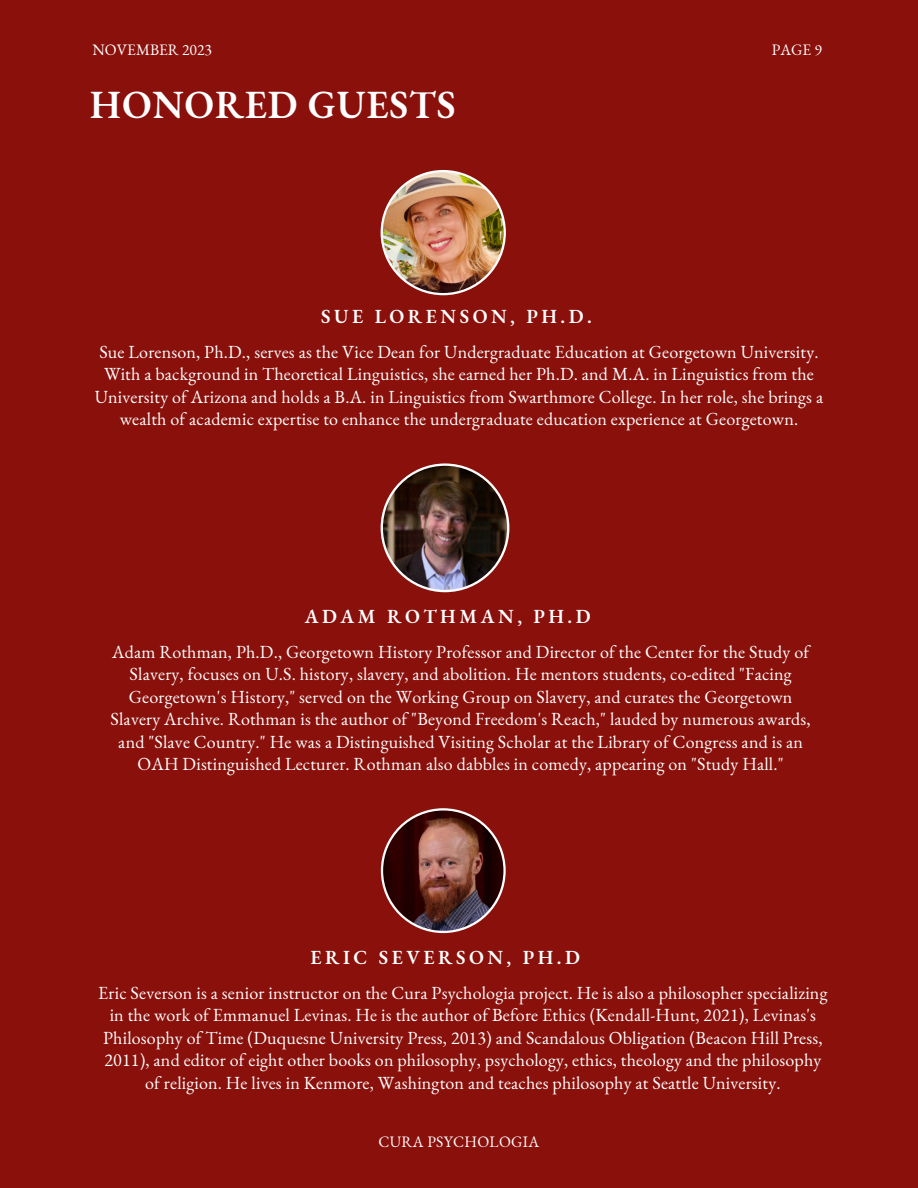
<style>
.page{position:relative;width:918px;height:1188px;background:#8a100b}
.page>*{position:absolute;margin:0;border:0;box-sizing:border-box;transform-origin:0 0}
.t1{font:600 39px "EB Garamond";letter-spacing:.02em;color:#fff}
.t2{font:600 19.5px "EB Garamond";letter-spacing:.18em;color:#fff}
.t3{font:18px/22.5px "EB Garamond";letter-spacing:.01em;color:#fff;text-align:center}
.t4{font:15.6px "EB Garamond";letter-spacing:.01em;color:#fff}
</style>
<div class="page">
<img style="left:381px;top:170px;width:125px;height:125px">
<img style="left:381px;top:463px;width:128px;height:129px">
<img style="left:381px;top:808px;width:125px;height:125px">
<p class="t4" style="left:93px;top:39px;width:121px">NOVEMBER 2023</p>
<p class="t4" style="left:772px;top:39px;width:52px">PAGE 9</p>
<p class="t1" style="left:90px;top:78px;width:367px">HONORED GUESTS</p>
<p class="t2" style="left:321px;top:304px;width:272px">SUE LORENSON, PH.D.</p>
<p class="t3" style="left:95px;top:340px;width:730px">Sue Lorenson, Ph.D., serves as the Vice Dean for Undergraduate Education at Georgetown University.<br>With a background in Theoretical Linguistics, she earned her Ph.D. and M.A. in Linguistics from the University of Arizona and holds a B.A. in Linguistics from Swarthmore College. In her role, she brings a wealth of academic expertise to enhance the undergraduate education experience at Georgetown.</p>
<p class="t2" style="left:305px;top:603px;width:287px">ADAM ROTHMAN, PH.D</p>
<p class="t3" style="left:111px;top:640px;width:702px">Adam Rothman, Ph.D., Georgetown History Professor and Director of the Center for the Study of Slavery, focuses on U.S. history, slavery, and abolition. He mentors students, co-edited "Facing Georgetown's History," served on the Working Group on Slavery, and curates the Georgetown Slavery Archive. Rothman is the author of "Beyond Freedom's Reach," lauded by numerous awards, and "Slave Country." He was a Distinguished Visiting Scholar at the Library of Congress and is an OAH Distinguished Lecturer. Rothman also dabbles in comedy, appearing on "Study Hall."</p>
<p class="t2" style="left:311px;top:944px;width:271px">ERIC SEVERSON, PH.D</p>
<p class="t3" style="left:98px;top:981px;width:731px">Eric Severson is a senior instructor on the Cura Psychologia project. He is also a philosopher specializing in the work of Emmanuel Levinas. He is the author of Before Ethics (Kendall-Hunt, 2021), Levinas's Philosophy of Time (Duquesne University Press, 2013) and Scandalous Obligation (Beacon Hill Press, 2011), and editor of eight other books on philosophy, psychology, ethics, theology and the philosophy of religion. He lives in Kenmore, Washington and teaches philosophy at Seattle University.</p>
<p class="t4" style="left:378px;top:1131px;width:162px">CURA PSYCHOLOGIA</p>
</div>
